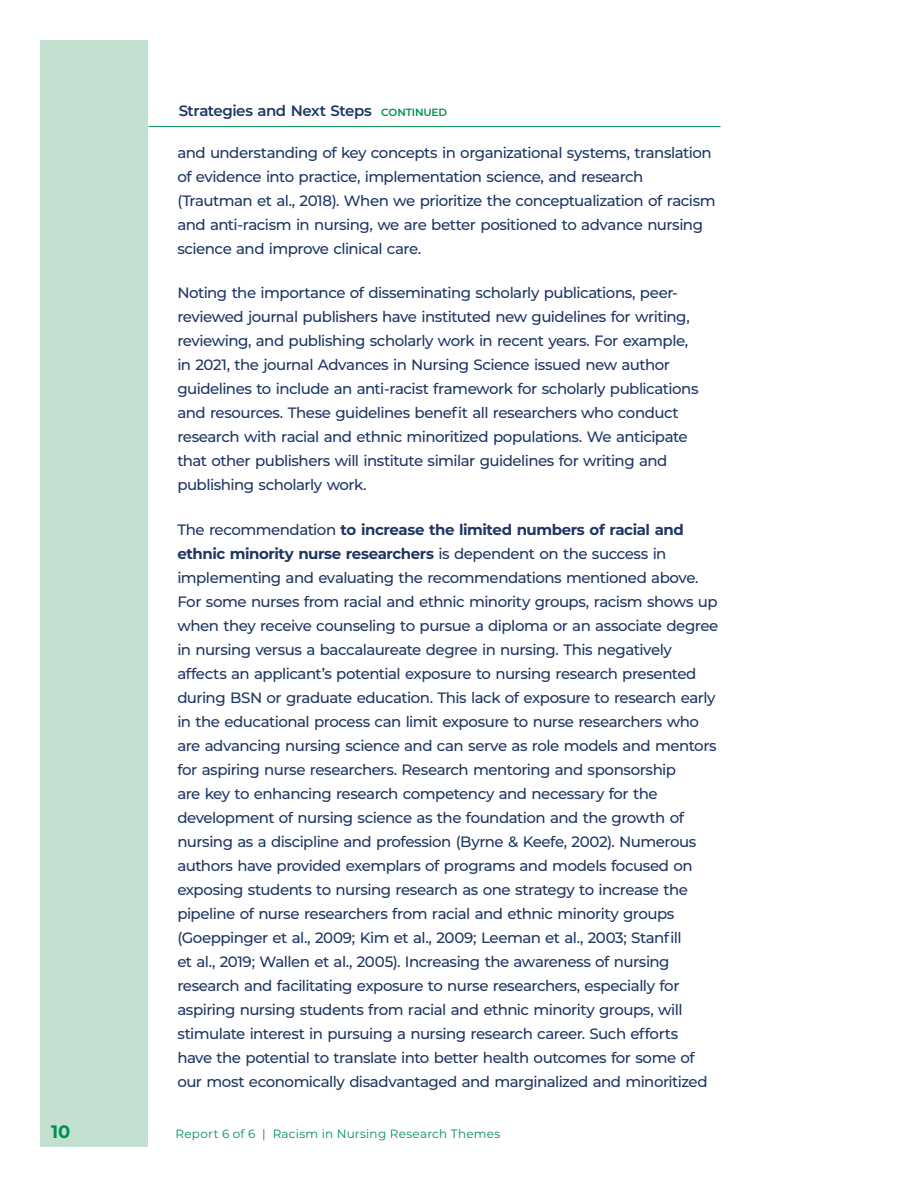
<style>
.page{position:relative;width:918px;height:1188px;background:#fff}
.page>*{position:absolute;margin:0;border:0;box-sizing:border-box;transform-origin:0 0}
.t1{font:700 18px "Montserrat";color:#009052}
.t2{font:500 15px/24px "Montserrat";letter-spacing:-.035em;color:#1f3764}
.t3{font:600 15px "Montserrat";letter-spacing:-.03em;color:#1f3764}
.t4{font:12px "Montserrat";letter-spacing:.02em;color:#009052}
.s1{font-size:10.5px;color:#009052}
.s2{font-weight:700}
</style>
<div class="page">
<div style="left:40px;top:40px;width:108px;height:1108px;background:#c3dfd0"></div>
<hr style="left:148px;top:126px;width:573px;height:1px;background:#009052">
<p class="t1" style="left:51px;top:1119px;width:21px">10</p>
<p class="t3" style="left:179px;top:100px;width:270px">Strategies and Next Steps <span class="s1">CONTINUED</span></p>
<p class="t2" style="left:177px;top:140px;width:540px">and understanding of key concepts in organizational systems, translation of evidence into practice, implementation science, and research (Trautman et al., 2018). When we prioritize the conceptualization of racism and anti-racism in nursing, we are better positioned to advance nursing science and improve clinical care.</p>
<p class="t2" style="left:177px;top:281px;width:523px">Noting the importance of disseminating scholarly publications, peer&shy;reviewed journal publishers have instituted new guidelines for writing, reviewing, and publishing scholarly work in recent years. For example, in 2021, the journal Advances in Nursing Science issued new author guidelines to include an anti-racist framework for scholarly publications and resources. These guidelines benefit all researchers who conduct research with racial and ethnic minoritized populations. We anticipate that other publishers will institute similar guidelines for writing and publishing scholarly work.</p>
<p class="t2" style="left:177px;top:517px;width:543px">The recommendation <span class="s2">to increase the limited numbers of racial and ethnic minority nurse researchers</span> is dependent on the success in implementing and evaluating the recommendations mentioned above.<br>For some nurses from racial and ethnic minority groups, racism shows up when they receive counseling to pursue a diploma or an associate degree in nursing versus a baccalaureate degree in nursing. This negatively affects an applicant’s potential exposure to nursing research presented during BSN or graduate education. This lack of exposure to research early in the educational process can limit exposure to nurse researchers who are advancing nursing science and can serve as role models and mentors for aspiring nurse researchers. Research mentoring and sponsorship<br>are key to enhancing research competency and necessary for the development of nursing science as the foundation and the growth of nursing as a discipline and profession (Byrne &amp; Keefe, 2002). Numerous authors have provided exemplars of programs and models focused on exposing students to nursing research as one strategy to increase the pipeline of nurse researchers from racial and ethnic minority groups (Goeppinger et al., 2009; Kim et al., 2009; Leeman et al., 2003; Stanfill<br>et al., 2019; Wallen et al., 2005). Increasing the awareness of nursing research and facilitating exposure to nurse researchers, especially for aspiring nursing students from racial and ethnic minority groups, will stimulate interest in pursuing a nursing research career. Such efforts<br>have the potential to translate into better health outcomes for some of our most economically disadvantaged and marginalized and minoritized</p>
<p class="t4" style="left:176px;top:1126px;width:326px">Report 6 of 6 | Racism in Nursing Research Themes</p>
</div>
